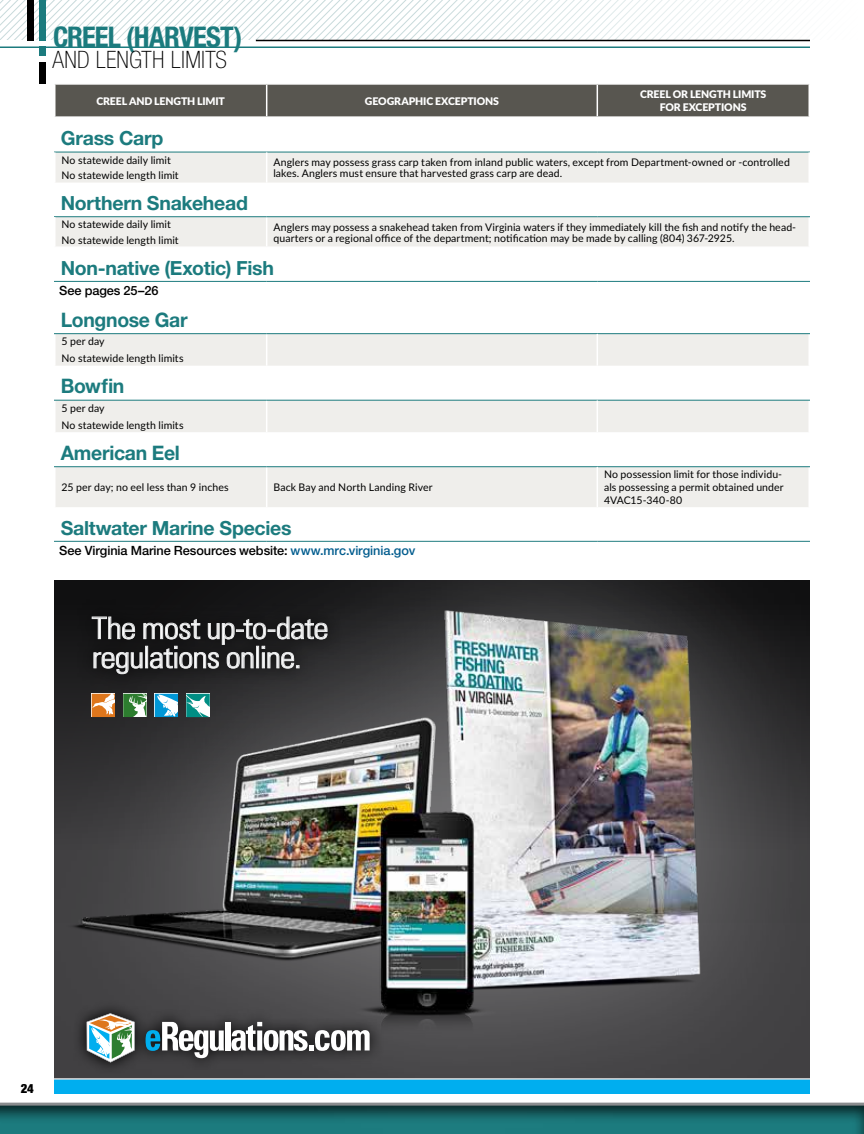
<style>
.page{position:relative;width:864px;height:1134px;background:#fff}
.page>*{position:absolute;margin:0;border:0;box-sizing:border-box;transform-origin:0 0}
.t1{font:300 condensed 30px/29.2px "Univers";letter-spacing:-.03em;color:#fff;scale:1.15 1}
.t2{font:700 condensed 28.5px "Helvetica Neue LT Std";letter-spacing:-.03em;color:#1c7b7e}
.t3{font:100 condensed 24px "Helvetica Neue LT Std";letter-spacing:.01em;color:#000}
.t4{font:700 19.95px "Helvetica Neue LT Std";letter-spacing:-.015em;color:#1c7b7e}
.t5{font:700 19.5px "Helvetica Neue LT Std";letter-spacing:-.015em;color:#1c7b7e}
.t6{font:500 12.75px "Helvetica Neue LT Std";letter-spacing:-.005em;color:#000}
.t7{font:900 condensed 12.75px "Helvetica Neue LT Std";color:#000}
.t8{font:10.5px/15.6px "Lato";letter-spacing:.01em;color:#000}
.t9{font:900 10.5px/12.8px "Lato";letter-spacing:-.01em;color:#fff;text-align:center}
.s1{color:#005c8e}
</style>
<div class="page">
<svg style="left:0;top:0;width:810px;height:40px"></svg>
<hr style="left:256px;top:40px;width:554px;height:1px;background:#000">
<hr style="left:0;top:46px;width:810px;height:2px;background:#1c7b7e">
<div style="left:39px;top:0;width:6px;height:40px;background:#1c7b7e"></div>
<div style="left:39px;top:47px;width:6px;height:9px;background:#1c7b7e"></div>
<div style="left:39px;top:62px;width:6px;height:21px;background:#000"></div>
<div style="left:27px;top:0;width:6px;height:40px;background:#000"></div>
<div style="left:56px;top:85px;width:752px;height:31px;background:#585650"></div>
<svg style="left:55px;top:153px;width:754px;height:128px"></svg>
<svg style="left:55px;top:334px;width:754px;height:98px;fill:#efeeeb"></svg>
<hr style="left:808px;top:217px;width:2px;height:29px;background:#fff">
<hr style="left:808px;top:334px;width:2px;height:32px;background:#fff">
<hr style="left:808px;top:401px;width:2px;height:31px;background:#fff">
<hr style="left:266px;top:85px;width:1px;height:31px;background:#fff">
<hr style="left:54px;top:334px;width:2px;height:32px;background:#fff">
<hr style="left:266px;top:334px;width:1px;height:32px;background:#fff">
<hr style="left:54px;top:401px;width:2px;height:31px;background:#fff">
<hr style="left:266px;top:401px;width:1px;height:31px;background:#fff">
<hr style="left:54px;top:333px;width:213px;height:1px;background:#1c7b7e">
<hr style="left:54px;top:400px;width:213px;height:1px;background:#1c7b7e">
<hr style="left:597px;top:85px;width:1px;height:31px;background:#fff">
<hr style="left:267px;top:333px;width:330px;height:1px;background:#1c7b7e">
<hr style="left:597px;top:333px;width:213px;height:1px;background:#1c7b7e">
<hr style="left:267px;top:400px;width:330px;height:1px;background:#1c7b7e">
<hr style="left:597px;top:400px;width:213px;height:1px;background:#1c7b7e">
<hr style="left:54px;top:246px;width:213px;height:2px;background:#fff">
<hr style="left:267px;top:246px;width:330px;height:2px;background:#fff">
<hr style="left:597px;top:246px;width:213px;height:2px;background:#fff">
<hr style="left:54px;top:281px;width:213px;height:1px;background:#1c7b7e">
<hr style="left:267px;top:281px;width:330px;height:1px;background:#1c7b7e">
<hr style="left:597px;top:281px;width:213px;height:1px;background:#1c7b7e">
<svg style="left:266px;top:217px;width:1px;height:29px"></svg>
<hr style="left:54px;top:152px;width:213px;height:1px;background:#1c7b7e">
<hr style="left:54px;top:216px;width:213px;height:1px;background:#1c7b7e">
<hr style="left:267px;top:216px;width:330px;height:1px;background:#1c7b7e">
<hr style="left:597px;top:216px;width:213px;height:1px;background:#1c7b7e">
<hr style="left:597px;top:334px;width:1px;height:32px;background:#fff">
<hr style="left:597px;top:401px;width:1px;height:31px;background:#fff">
<hr style="left:54px;top:152px;width:2px;height:31px;background:#fff">
<hr style="left:54px;top:217px;width:2px;height:29px;background:#fff">
<hr style="left:267px;top:152px;width:330px;height:1px;background:#1c7b7e">
<hr style="left:597px;top:152px;width:213px;height:1px;background:#1c7b7e">
<hr style="left:266px;top:152px;width:1px;height:31px;background:#fff">
<hr style="left:808px;top:152px;width:2px;height:31px;background:#fff">
<div style="left:0;top:462px;width:853px;height:672px;background:#fff;opacity:.3"></div>
<img style="left:61px;top:598px;width:656px;height:445px">
<svg style="left:73px;top:1001px;width:310px;height:74px;background:#434244"></svg>
<svg style="left:146px;top:1022px;width:78px;height:36px"></svg>
<div style="left:226px;top:1022px;width:5px;height:28px;background:#fff"></div>
<svg style="left:231px;top:1022px;width:139px;height:29px"></svg>
<svg style="left:87px;top:1013px;width:48px;height:50px"></svg>
<svg style="left:77px;top:600px;width:266px;height:90px;background:#222123"></svg>
<svg style="left:91px;top:606px;width:237px;height:69px;background:#383839"></svg>
<svg style="left:155px;top:694px;width:23px;height:23px"></svg>
<svg style="left:92px;top:694px;width:23px;height:23px"></svg>
<svg style="left:186px;top:694px;width:24px;height:23px"></svg>
<svg style="left:123px;top:694px;width:24px;height:23px"></svg>
<div style="left:54px;top:1079px;width:756px;height:15px;background:#00aeef"></div>
<hr style="left:54px;top:1078px;width:756px;height:2px;background:#dcddde">
<h2 class="t2" style="left:53px;top:20px;width:191px">CREEL (HARVEST)</h2>
<h3 class="t3" style="left:52px;top:46px;width:176px">AND LENGTH LIMITS</h3>
<p class="t9" style="left:96px;top:94px;width:130px">CREEL AND LENGTH LIMIT</p>
<p class="t9" style="left:365px;top:94px;width:136px">GEOGRAPHIC EXCEPTIONS</p>
<p class="t9" style="left:640px;top:88px;width:128px">CREEL OR LENGTH LIMITS<br>FOR EXCEPTIONS</p>
<h3 class="t5" style="left:61px;top:126px;width:104px">Grass Carp</h3>
<p class="t8" style="left:62px;top:152px;width:119px">No statewide daily limit<br>No statewide length limit</p>
<p class="t8" style="left:273px;top:156px;width:518px;line-height:11.2px">Anglers may possess grass carp taken from inland public waters, except from Department-owned or -controlled lakes. Anglers must ensure that harvested grass carp are dead.</p>
<h3 class="t5" style="left:61px;top:191px;width:189px">Northern Snakehead</h3>
<p class="t8" style="left:62px;top:216px;width:119px">No statewide daily limit<br>No statewide length limit</p>
<p class="t8" style="left:273px;top:221px;width:524px;line-height:11.2px">Anglers may possess a snakehead taken from Virginia waters if they immediately kill the fish and notify the head&shy;quarters or a regional office of the department; notification may be made by calling (804) 367-2925.</p>
<h3 class="t5" style="left:61px;top:256px;width:215px">Non-native (Exotic) Fish</h3>
<p class="t6" style="left:59px;top:283px;width:101px">See pages 25–26</p>
<h3 class="t4" style="left:61px;top:307px;width:128px">Longnose Gar</h3>
<p class="t8" style="left:62px;top:333px;width:124px;line-height:17.1px">5 per day<br>No statewide length limits</p>
<h3 class="t4" style="left:61px;top:374px;width:65px">Bowfin</h3>
<p class="t8" style="left:62px;top:399px;width:124px;line-height:17.1px">5 per day<br>No statewide length limits</p>
<h3 class="t4" style="left:61px;top:441px;width:121px">American Eel</h3>
<p class="t8" style="left:62px;top:479px;width:169px">25 per day; no eel less than 9 inches</p>
<p class="t8" style="left:273px;top:479px;width:161px">Back Bay and North Landing River</p>
<p class="t8" style="left:604px;top:468px;width:181px;line-height:12.8px">No possession limit for those individu&shy;als possessing a permit obtained under<br>4VAC15-340-80</p>
<h3 class="t5" style="left:61px;top:516px;width:232px">Saltwater Marine Species</h3>
<p class="t6" style="left:59px;top:543px;width:358px">See Virginia Marine Resources website: <span class="s1">www.mrc.virginia.gov</span></p>
<h1 class="t1" style="left:92px;top:613px;width:208px">The most up-to-date regulations online.</h1>
<p class="t7" style="left:21px;top:1081px;width:14px">24</p>
</div>
